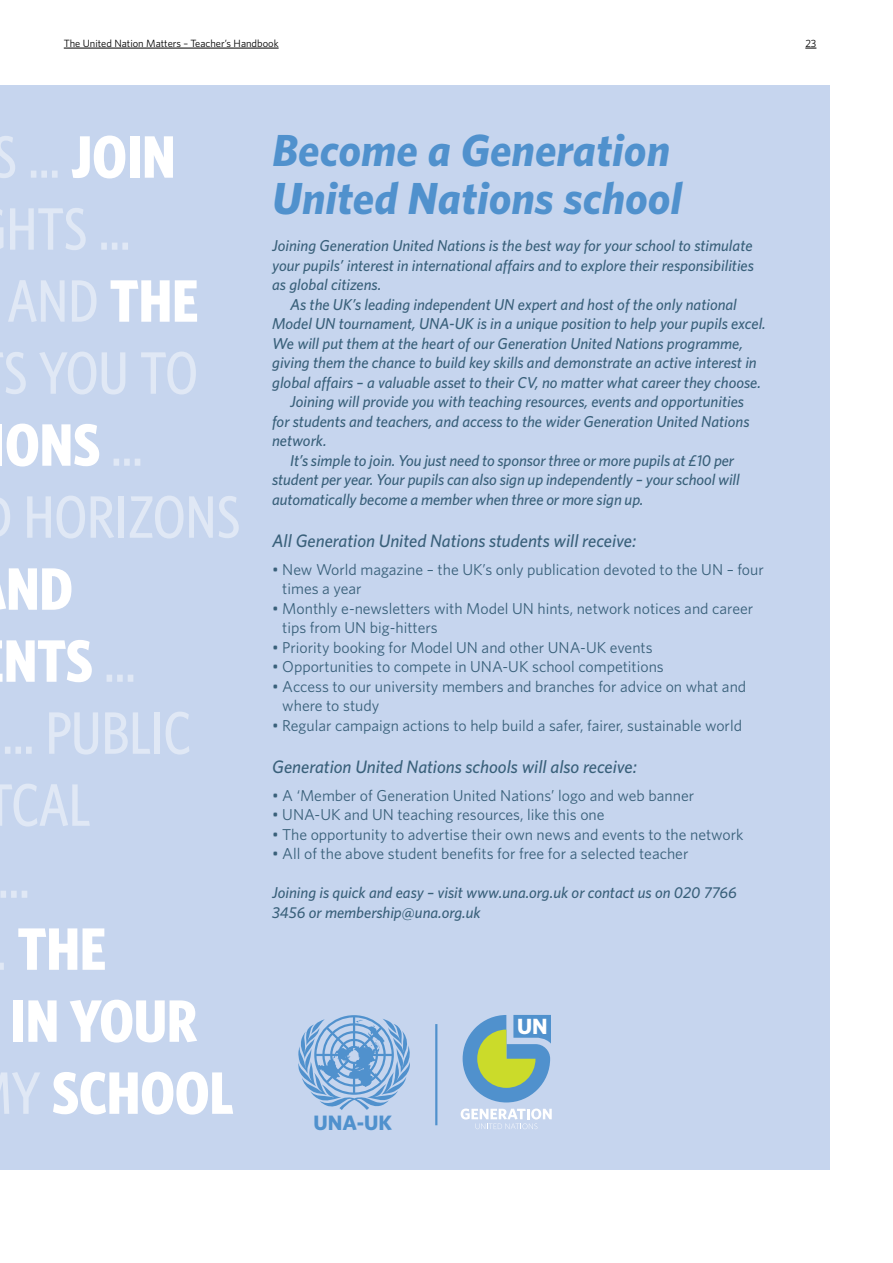
<style>
.page{position:relative;width:893px;height:1263px;background:#fff}
.page>*{position:absolute;margin:0;border:0;box-sizing:border-box;transform-origin:0 0}
.t1{font:500 condensed 60px/72px "Whitney HTF";color:#e0e8f5}
.t2{font:700 condensed 60px/72px "Whitney HTF";color:#fff}
.t3{font:italic 700 45px/48px "Whitney HTF";color:#5091cd}
.t4{font:700 22.05px "Whitney HTF";color:#fff}
.t5{font:700 20.85px "Whitney HTF";color:#5091cd}
.t6{font:italic 500 18px "Whitney HTF";color:#39607a}
.t7{font:italic 500 15.75px/19.5px "Whitney HTF";color:#39607a;text-align:justify}
.t8{font:15.75px/19.5px "Whitney HTF";color:#39607a}
.t9{font:10.5px "Whitney HTF";color:#000}
.s1{font-weight:500;color:#e0e8f5}
.s2{font-weight:700;color:#fff}
</style>
<div class="page">
<hr style="left:64px;top:48px;width:215px;height:1px;background:#000">
<div style="left:0;top:85px;width:829px;height:1084px;background:#c6d5ee"></div>
<svg style="left:298px;top:1015px;width:112px;height:95px"></svg>
<hr style="left:435px;top:1024px;width:2px;height:101px;background:#5091cd">
<svg style="left:461px;top:1108px;width:91px;height:21px"></svg>
<svg style="left:463px;top:1015px;width:88px;height:87px"></svg>
<p class="t9" style="left:64px;top:37px;width:216px">The United Nation Matters – Teacher’s Handbook</p>
<p class="t9" style="left:805px;top:37px;width:13px">23</p>
<h1 class="t2" style="left:-7px;top:120px;width:184px"><span class="s1">S …</span> JOIN</h1>
<h1 class="t1" style="left:6px;top:192px;width:126px">HTS …</h1>
<h1 class="t1" style="left:7px;top:264px;width:193px">AND <span class="s2">THE</span></h1>
<h1 class="t1" style="left:4px;top:336px;width:196px">S YOU TO</h1>
<h1 class="t2" style="left:5px;top:408px;width:139px">ONS <span class="s1">…</span></h1>
<h1 class="t1" style="left:24px;top:480px;width:218px">HORIZONS</h1>
<h1 class="t1" style="left:-2px;top:552px;width:194px"><span class="s2">ND<br>NTS</span> …<br>… PUBLIC<br>CAL<br>…</h1>
<h1 class="t2" style="left:11px;top:912px;width:224px">THE<br>IN YOUR<br><span class="s1">Y</span> SCHOOL</h1>
<h2 class="t3" style="left:272px;top:125px;width:412px">Become a Generation<br>United Nations school</h2>
<p class="t7" style="left:272px;top:236px;width:483px">Joining Generation United Nations is the best way for your school to stimulate your pupils’ interest in international affairs and to explore their responsibilities as global citizens.</p>
<p class="t7" style="left:290px;top:294px;width:448px">As the UK’s leading independent UN expert and host of the only national</p>
<p class="t7" style="left:272px;top:314px;width:495px">Model UN tournament, UNA-UK is in a unique position to help your pupils excel.</p>
<p class="t7" style="left:272px;top:333px;width:472px">We will put them at the heart of our Generation United Nations programme,</p>
<p class="t7" style="left:272px;top:353px;width:486px">giving them the chance to build key skills and demonstrate an active interest in</p>
<p class="t7" style="left:272px;top:372px;width:490px">global affairs – a valuable asset to their CV, no matter what career they choose.</p>
<p class="t7" style="left:290px;top:392px;width:455px">Joining will provide you with teaching resources, events and opportunities</p>
<p class="t7" style="left:272px;top:411px;width:479px">for students and teachers, and access to the wider Generation United Nations</p>
<p class="t7" style="left:272px;top:431px;width:56px">network.</p>
<p class="t7" style="left:290px;top:450px;width:445px">It’s simple to join. You just need to sponsor three or more pupils at £10 per</p>
<p class="t7" style="left:272px;top:470px;width:469px">student per year. Your pupils can also sign up independently – your school will</p>
<p class="t7" style="left:272px;top:489px;width:373px">automatically become a member when three or more sign up.</p>
<p class="t6" style="left:272px;top:530px;width:366px">All Generation United Nations students will receive:</p>
<p class="t8" style="left:282px;top:559px;width:483px;text-indent:-10px">• New World magazine – the UK’s only publication devoted to the UN – four times a year</p>
<p class="t8" style="left:282px;top:598px;width:472px;text-indent:-10px">• Monthly e-newsletters with Model UN hints, network notices and career tips from UN big-hitters</p>
<p class="t8" style="left:272px;top:637px;width:382px">• Priority booking for Model UN and other UNA-UK events</p>
<p class="t8" style="left:272px;top:657px;width:393px">• Opportunities to compete in UNA-UK school competitions</p>
<p class="t8" style="left:282px;top:676px;width:465px;text-indent:-10px">• Access to our university members and branches for advice on what and where to study</p>
<p class="t8" style="left:272px;top:715px;width:471px">• Regular campaign actions to help build a safer, fairer, sustainable world</p>
<p class="t6" style="left:272px;top:756px;width:366px">Generation United Nations schools will also receive:</p>
<p class="t8" style="left:272px;top:785px;width:423px">• A ‘Member of Generation United Nations’ logo and web banner</p>
<p class="t8" style="left:272px;top:805px;width:334px">• UNA-UK and UN teaching resources, like this one</p>
<p class="t8" style="left:272px;top:824px;width:473px">• The opportunity to advertise their own news and events to the network</p>
<p class="t8" style="left:272px;top:844px;width:418px">• All of the above student benefits for free for a selected teacher</p>
<p class="t7" style="left:272px;top:883px;width:466px">Joining is quick and easy – visit www.una.org.uk or contact us on 020 7766<br>3456 or membership@una.org.uk</p>
<h3 class="t5" style="left:313px;top:1110px;width:80px">UNA-UK</h3>
<h3 class="t4" style="left:517px;top:1013px;width:32px">UN</h3>
</div>
